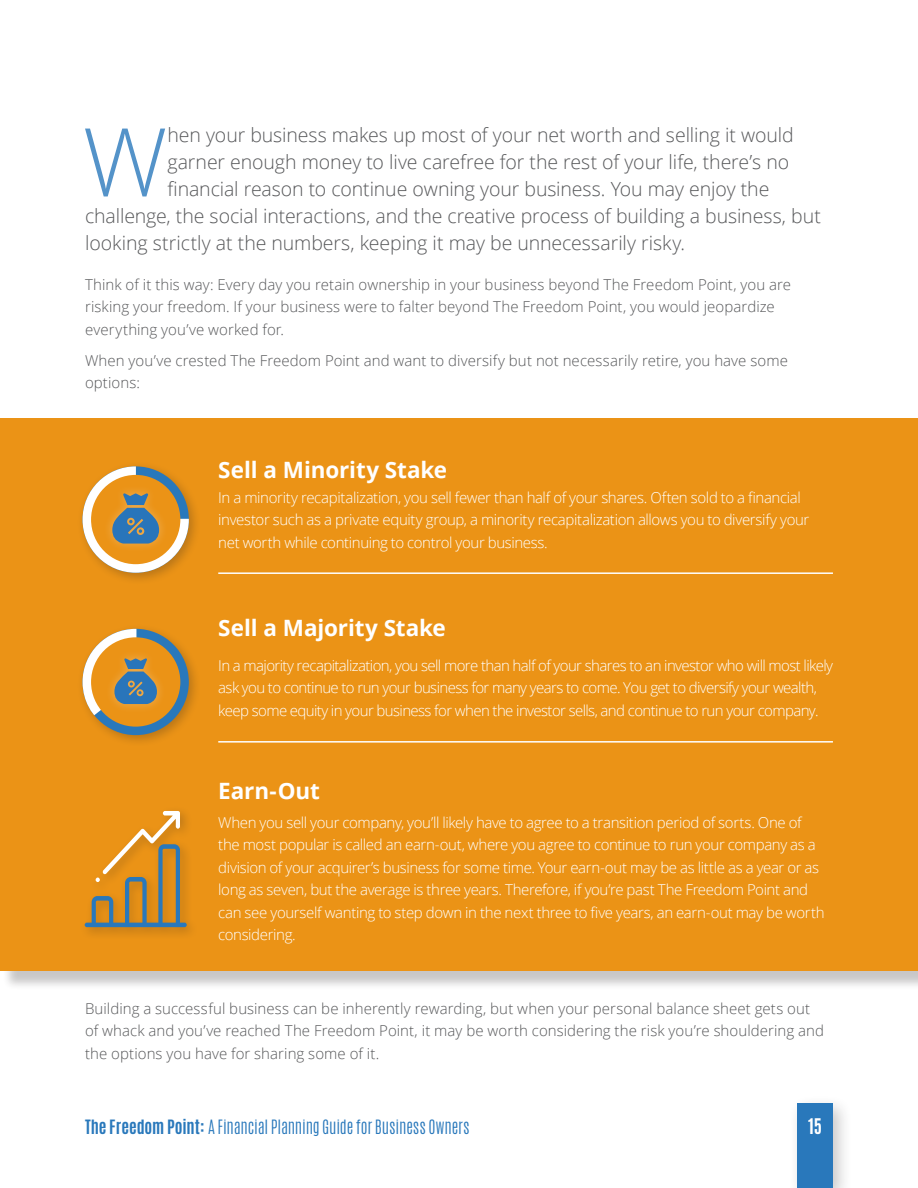
<style>
.page{position:relative;width:918px;height:1188px;background:#fff}
.page>*{position:absolute;margin:0;border:0;box-sizing:border-box;transform-origin:0 0}
.B{font:300 95.1px "Open Sans";color:#5493c9}
.B-2{font:700 22.5px "Open Sans";letter-spacing:-.005em;color:#fff}
.B-3{font:300 19.5px "Open Sans";letter-spacing:-.005em;color:#57585a}
.t1{font:700 18px "Antonio";color:#fff}
.t2{font:300 16.5px "Antonio";letter-spacing:-.01em;color:#2978bb}
.B-4{font:300 15px/22.5px "Open Sans";letter-spacing:-.025em;color:#fff}
.B-5{font:300 15px/22.5px "Open Sans";letter-spacing:.005em;color:#57585a}
.s1{font-weight:700}
</style>
<div class="page">
<div style="left:2px;top:421px;width:916px;height:569px;background:#231f20;opacity:.25"></div>
<div style="left:0;top:419px;width:918px;height:552px;background:#eb9316"></div>
<div style="left:77px;top:623px;width:124px;height:124px;background:#231f20;opacity:.25"></div>
<div style="left:83px;top:629px;width:106px;height:106px;background:#2978bb;border-radius:50%"></div>
<div style="left:91px;top:637px;width:89px;height:90px;background:#eb9316;border-radius:50%"></div>
<div style="left:77px;top:461px;width:124px;height:124px;background:#231f20;opacity:.25"></div>
<div style="left:80px;top:805px;width:118px;height:135px;background:#231f20;opacity:.25"></div>
<svg style="left:85px;top:811px;width:102px;height:116px"></svg>
<svg style="left:83px;top:466px;width:106px;height:107px"></svg>
<div style="left:105px;top:650px;width:61px;height:64px;background:#fff;opacity:.25"></div>
<svg style="left:83px;top:629px;width:74px;height:86px"></svg>
<hr style="left:218px;top:572px;width:615px;height:2px;background:#fff">
<hr style="left:218px;top:741px;width:615px;height:2px;background:#fff">
<div style="left:788px;top:1094px;width:64px;height:94px;background:#231f20;opacity:.25"></div>
<div style="left:797px;top:1104px;width:36px;height:84px;background:#2978bb"></div>
<p class="B" style="left:83px;top:97px;width:86px">W</p>
<p class="B-3" style="left:168px;top:122px;width:628px">hen your business makes up most of your net worth and selling it would</p>
<p class="B-3" style="left:168px;top:149px;width:623px">garner enough money to live carefree for the rest of your life, there’s no</p>
<p class="B-3" style="left:168px;top:176px;width:603px">financial reason to continue owning your business. You may enjoy the</p>
<p class="B-3" style="left:85px;top:203px;width:737px">challenge, the social interactions, and the creative process of building a business, but</p>
<p class="B-3" style="left:85px;top:230px;width:602px">looking strictly at the numbers, keeping it may be unnecessarily risky.</p>
<p class="B-5" style="left:85px;top:273px;width:708px">Think of it this way: Every day you retain ownership in your business beyond The Freedom Point, you are risking your freedom. If your business were to falter beyond The Freedom Point, you would jeopardize everything you’ve worked for.</p>
<p class="B-5" style="left:85px;top:349px;width:704px">When you’ve crested The Freedom Point and want to diversify but not necessarily retire, you have some options:</p>
<p class="B-2" style="left:218px;top:454px;width:230px">Sell a Minority Stake</p>
<p class="B-4" style="left:218px;top:486px;width:593px">In a minority recapitalization, you sell fewer than half of your shares. Often sold to a financial investor such as a private equity group, a minority recapitalization allows you to diversify your net worth while continuing to control your business.</p>
<p class="B-2" style="left:218px;top:612px;width:229px">Sell a Majority Stake</p>
<p class="B-4" style="left:218px;top:654px;width:616px">In a majority recapitalization, you sell more than half of your shares to an investor who will most likely ask you to continue to run your business for many years to come. You get to diversify your wealth, keep some equity in your business for when the investor sells, and continue to run your company.</p>
<p class="B-2" style="left:218px;top:775px;width:103px">Earn-Out</p>
<p class="B-4" style="left:218px;top:811px;width:608px">When you sell your company, you’ll likely have to agree to a transition period of sorts. One of the most popular is called an earn-out, where you agree to continue to run your company as a division of your acquirer’s business for some time. Your earn-out may be as little as a year or as long as seven, but the average is three years. Therefore, if you’re past The Freedom Point and can see yourself wanting to step down in the next three to five years, an earn-out may be worth considering.</p>
<p class="B-5" style="left:85px;top:996px;width:741px">Building a successful business can be inherently rewarding, but when your personal balance sheet gets out of whack and you’ve reached The Freedom Point, it may be worth considering the risk you’re shouldering and the options you have for sharing some of it.</p>
<p class="t2" style="left:85px;top:1115px;width:386px"><span class="s1">The Freedom Point:</span> A Financial Planning Guide for Business Owners</p>
<p class="t1" style="left:808px;top:1113px;width:16px">15</p>
</div>
